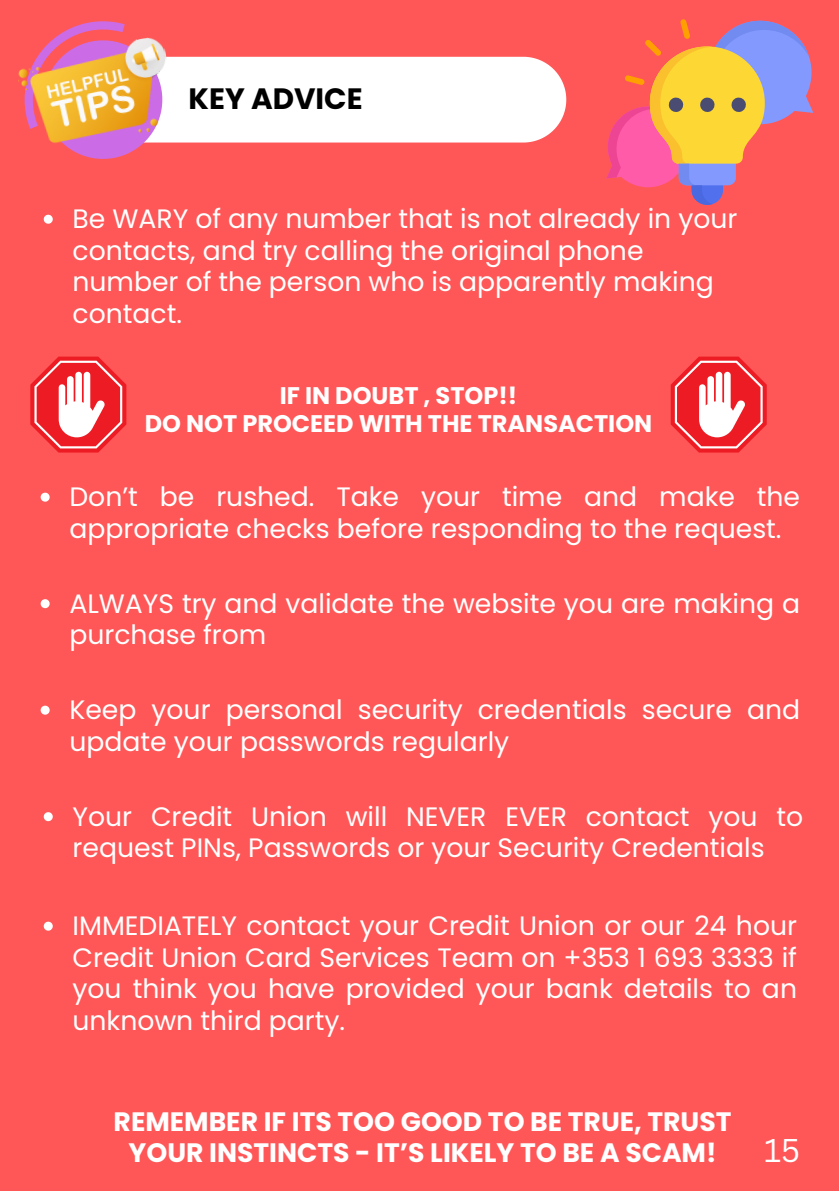
<style>
.page{position:relative;width:839px;height:1191px;background:#fff}
.page>*{position:absolute;margin:0;border:0;box-sizing:border-box;transform-origin:0 0}
.t1{font:32px "Canva Sans";color:#fff}
.t2{font:700 29.4px "Poppins";color:#000}
.t3{font:26.6px/31.6px "Poppins";color:#fff}
.t4{font:700 26.6px/31.6px "Poppins";color:#fff;text-align:center}
.t5{font:700 24px/28.4px "Poppins";color:#fff;text-align:center}
</style>
<div class="page">
<div style="left:0;top:0;width:838px;height:1191px;background:#ff5757"></div>
<div style="left:178px;top:57px;width:388px;height:86px;background:#fff"></div>
<svg style="left:59px;top:21px;width:72px;height:138px"></svg>
<svg style="left:30px;top:357px;width:96px;height:96px"></svg>
<svg style="left:670px;top:357px;width:96px;height:96px"></svg>
<svg style="left:606px;top:19px;width:207px;height:186px"></svg>
<img style="left:18px;top:35px;width:160px;height:117px">
<svg style="left:44px;top:922px;width:9px;height:9px"></svg>
<svg style="left:44px;top:215px;width:9px;height:9px"></svg>
<svg style="left:41px;top:493px;width:9px;height:9px"></svg>
<svg style="left:41px;top:599px;width:9px;height:9px"></svg>
<svg style="left:41px;top:706px;width:9px;height:9px"></svg>
<svg style="left:44px;top:812px;width:9px;height:9px"></svg>
<h1 class="t2" style="left:188px;top:78px;width:175px">KEY ADVICE</h1>
<p class="t3" style="left:73px;top:203px;width:666px">Be WARY of any number that is not already in your contacts, and try calling the original phone number of the person who is apparently making contact.</p>
<p class="t5" style="left:145px;top:381px;width:509px">IF IN DOUBT , STOP!!<br>DO NOT PROCEED WITH THE TRANSACTION</p>
<p class="t3" style="left:69px;top:481px;width:732px">Don’t be rushed. Take your time and make the appropriate checks before responding to the request.</p>
<h3 class="t3" style="left:69px;top:588px;width:732px">ALWAYS try and validate the website you are making a purchase from</h3>
<p class="t3" style="left:69px;top:694px;width:732px">Keep your personal security credentials secure and update your passwords regularly</p>
<p class="t3" style="left:73px;top:801px;width:732px">Your Credit Union will NEVER EVER contact you to request PINs, Passwords or your Security Credentials</p>
<p class="t3" style="left:73px;top:910px;width:726px;text-align:justify">IMMEDIATELY contact your Credit Union or our 24 hour Credit Union Card Services Team on +353 1 693 3333 if you think you have provided your bank details to an unknown third party.</p>
<p class="t4" style="left:114px;top:1106px;width:619px">REMEMBER IF ITS TOO GOOD TO BE TRUE, TRUST<br>YOUR INSTINCTS - IT’S LIKELY TO BE A SCAM!</p>
<p class="t1" style="left:764px;top:1128px;width:37px">15</p>
</div>
